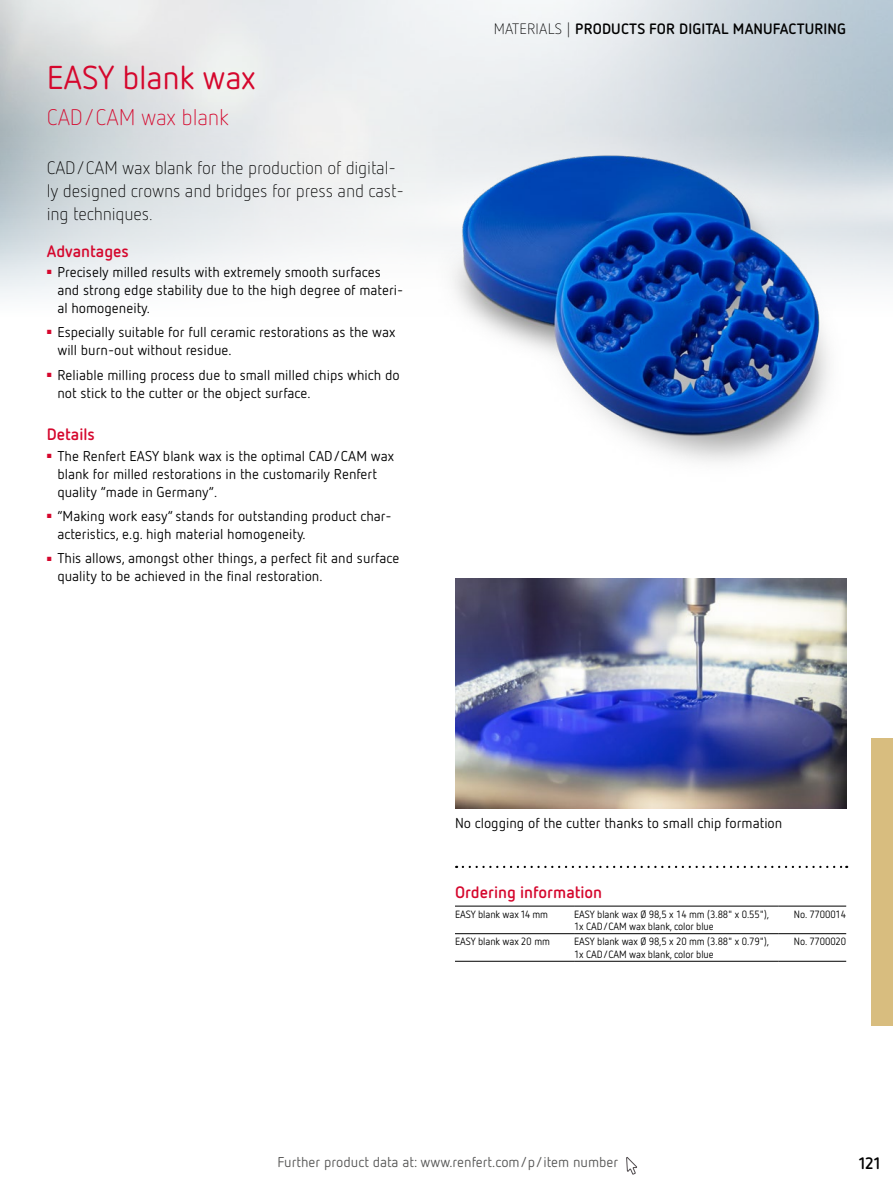
<style>
.page{position:relative;width:893px;height:1187px;background:#fff}
.page>*{position:absolute;margin:0;border:0;box-sizing:border-box;transform-origin:0 0}
.t1{font:33px "Netto Pro";letter-spacing:-.01em;color:#d5072d}
.t2{font:300 22.5px "Netto Pro";letter-spacing:-.01em;color:#d5072d}
.t3{font:300 18px/23.2px "Netto Pro";letter-spacing:-.01em;color:#000}
.t4{font:700 16.5px "Netto Pro";color:#d5072d}
.t5{font:700 16.5px "Netto Pro";color:#000}
.t6{font:700 15px "Netto Pro";letter-spacing:.01em;color:#000}
.t7{font:300 15px "Netto Pro";color:#000}
.t8{font:14.25px/18px "Netto Pro";color:#000}
.t9{font:14.25px "Netto Pro";color:#565655}
.t10{font:10.5px/12.6px "Netto Pro";letter-spacing:-.01em;color:#000;scale:.96 1}
.s1{font-weight:300}
</style>
<div class="page">
<img style="left:387px;top:28px;width:506px;height:434px">
<img style="left:455px;top:578px;width:391px;height:230px">
<svg style="left:463px;top:865px;width:384px;height:3px"></svg>
<hr style="left:455px;top:905px;width:119px;height:1px;background:#000">
<hr style="left:574px;top:905px;width:204px;height:1px;background:#000">
<hr style="left:778px;top:905px;width:68px;height:1px;background:#000">
<hr style="left:455px;top:933px;width:119px;height:1px;background:#000">
<hr style="left:455px;top:960px;width:119px;height:1px;background:#000">
<hr style="left:574px;top:933px;width:204px;height:1px;background:#000">
<hr style="left:574px;top:960px;width:204px;height:1px;background:#000">
<hr style="left:778px;top:933px;width:68px;height:1px;background:#000">
<hr style="left:778px;top:960px;width:68px;height:1px;background:#000">
<div style="left:872px;top:738px;width:21px;height:287px;background:#d8bd7f"></div>
<svg style="left:626px;top:1157px;width:11px;height:18px"></svg>
<h1 class="t1" style="left:47px;top:57px;width:211px">EASY blank wax</h1>
<h2 class="t2" style="left:47px;top:103px;width:184px">CAD/CAM wax blank</h2>
<p class="t3" style="left:47px;top:155px;width:359px">CAD/CAM wax blank for the production of digital&shy;ly designed crowns and bridges for press and cast&shy;ing techniques.</p>
<p class="t4" style="left:47px;top:240px;width:84px">Advantages</p>
<p class="t8" style="left:57px;top:262px;width:347px;text-indent:-11px"><sup>■</sup> Precisely milled results with extremely smooth surfaces and strong edge stability due to the high degree of materi&shy;al homogeneity.</p>
<p class="t8" style="left:57px;top:322px;width:340px;text-indent:-11px"><sup>■</sup> Especially suitable for full ceramic restorations as the wax will burn-out without residue.</p>
<p class="t8" style="left:57px;top:365px;width:344px;text-indent:-11px"><sup>■</sup> Reliable milling process due to small milled chips which do not stick to the cutter or the object surface.</p>
<p class="t4" style="left:47px;top:423px;width:50px">Details</p>
<p class="t8" style="left:57px;top:446px;width:338px;text-indent:-11px"><sup>■</sup> The Renfert EASY blank wax is the optimal CAD/CAM wax blank for milled restorations in the customarily Renfert quality “made in Germany”.</p>
<p class="t8" style="left:57px;top:506px;width:336px;text-indent:-11px"><sup>■</sup> ”Making work easy“ stands for outstanding product char&shy;acteristics, e.g. high material homogeneity.</p>
<p class="t8" style="left:57px;top:549px;width:343px;text-indent:-11px"><sup>■</sup> This allows, amongst other things, a perfect fit and surface quality to be achieved in the final restoration.</p>
<p class="t7" style="left:494px;top:19px;width:20px">Mater</p>
<p class="t7" style="left:536px;top:19px;width:12px">ials</p>
<p class="t6" style="left:566px;top:19px;width:28px"><span class="s1">|</span> Products</p>
<p class="t6" style="left:649px;top:19px;width:10px">for</p>
<p class="t6" style="left:679px;top:19px;width:93px">digital manufacturi</p>
<p class="t6" style="left:827px;top:19px;width:20px">ng</p>
<p class="t8" style="left:455px;top:813px;width:329px">No clogging of the cutter thanks to small chip formation</p>
<p class="t4" style="left:455px;top:880px;width:149px">Ordering information</p>
<p class="t10" style="left:455px;top:907px;width:99px">EASY blank wax 14 mm</p>
<p class="t10" style="left:574px;top:907px;width:205px">EASY blank wax Ø 98,5 x 14 mm (3.88" x 0.55"),<br>1x CAD/CAM wax blank, color blue</p>
<p class="t10" style="left:794px;top:907px;width:56px">No. 7700014</p>
<p class="t10" style="left:455px;top:934px;width:101px">EASY blank wax 20 mm</p>
<p class="t10" style="left:574px;top:934px;width:205px">EASY blank wax Ø 98,5 x 20 mm (3.88" x 0.79"),<br>1x CAD/CAM wax blank, color blue</p>
<p class="t10" style="left:794px;top:934px;width:56px">No. 7700020</p>
<p class="t9" style="left:277px;top:1152px;width:342px">Further product data at: www.renfert.com/p/item number</p>
<p class="t5" style="left:859px;top:1151px;width:23px">121</p>
</div>
